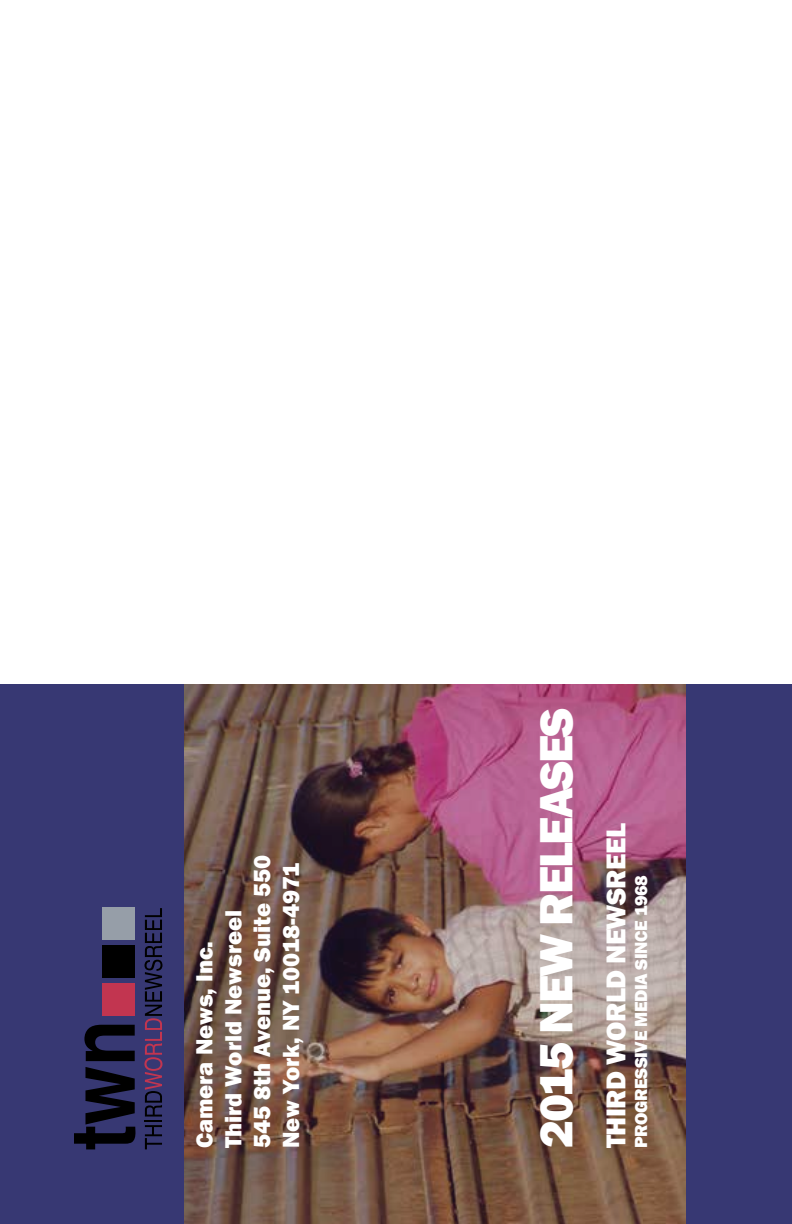
<style>
.page{position:relative;width:792px;height:1224px;background:#fff}
.page>*{position:absolute;margin:0;border:0;box-sizing:border-box;transform-origin:0 0}
.t1{font:800 48px "Franklin Gothic";letter-spacing:-.04em;color:#fff}
.t2{font:800 28px "Franklin Gothic";letter-spacing:-.02em;color:#fff}
.t3{font:800 24px/28.8px "Franklin Gothic";color:#fff}
.t4{font:800 18px "Franklin Gothic";letter-spacing:-.02em;color:#fff}
</style>
<div class="page">
<div style="left:0;top:684px;width:792px;height:540px;background:#373873"></div>
<img style="left:184px;top:684px;width:501px;height:540px">
<svg style="left:144px;top:908px;width:18px;height:241px"></svg>
<svg style="left:74px;top:1067px;width:62px;height:82px"></svg>
<svg style="left:84px;top:1025px;width:51px;height:36px"></svg>
<div style="left:103px;top:983px;width:32px;height:32px;background:#c23550"></div>
<div style="left:103px;top:907px;width:32px;height:33px;background:#969ea8"></div>
<div style="left:103px;top:945px;width:32px;height:33px;background:#000"></div>
<p class="t3" style="left:190px;top:1148px;width:295px;rotate:-90deg">Camera News, Inc.<br>Third World Newsreel<br>545 8th Avenue, Suite 550<br>New York, NY 10018-4971</p>
<h1 class="t1" style="left:525px;top:1148px;width:443px;rotate:-90deg">2015 NEW RELEASES</h1>
<p class="t2" style="left:598px;top:1148px;width:327px;rotate:-90deg">THIRD WORLD NEWSREEL</p>
<p class="t4" style="left:629px;top:1148px;width:275px;rotate:-90deg">PROGRESSIVE MEDIA SINCE 1968</p>
</div>
